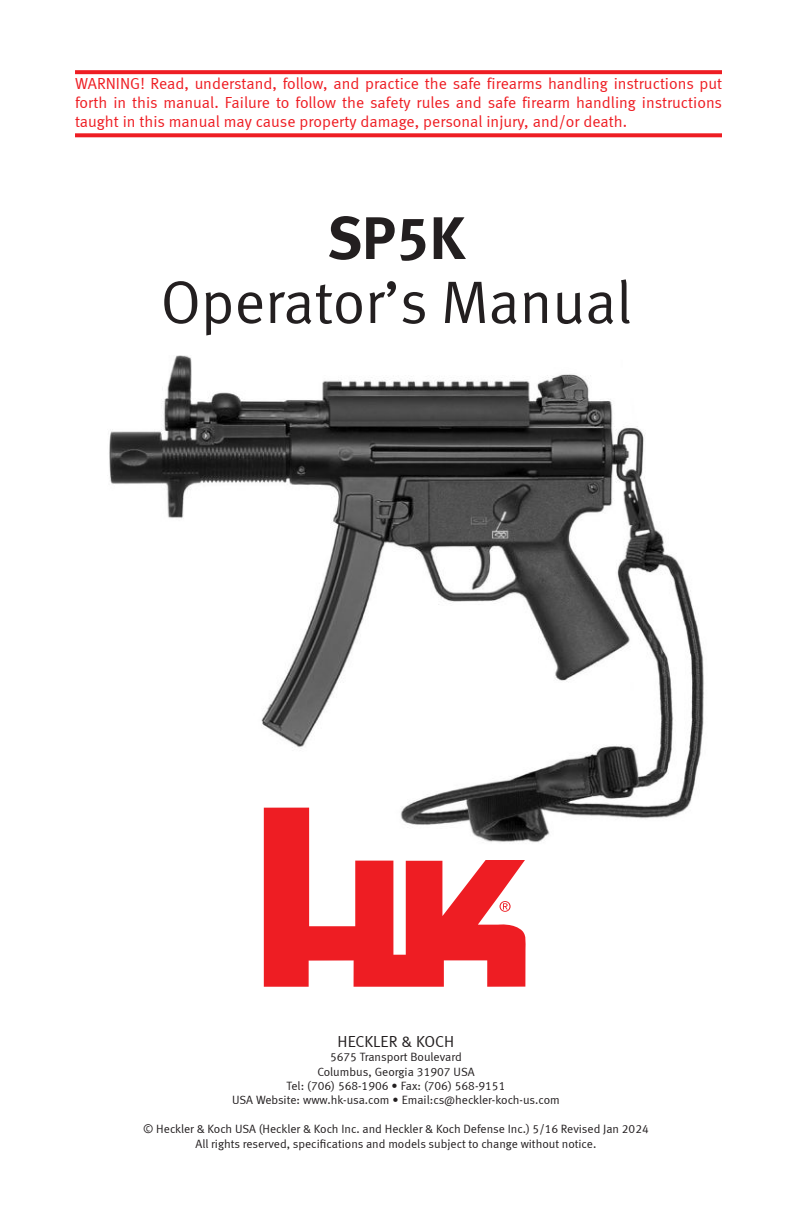
<style>
.page{position:relative;width:792px;height:1224px;background:#fff}
.page>*{position:absolute;margin:0;border:0;box-sizing:border-box;transform-origin:0 0}
.t1{font:60px "Meta Normal LF";color:#231f20}
.t2{font:60px "Meta Bold LF";color:#231f20}
.t3{font:16px/19.2px "Meta Normal LF";color:#ee1d23;text-align:justify}
.t4{font:16px "Meta Normal LF";color:#231f20}
.t5{font:12px/14.4px "Meta Normal LF";color:#231f20;text-align:center}
</style>
<div class="page">
<svg style="left:75px;top:70px;width:647px;height:4px;background:#ee262c"></svg>
<svg style="left:75px;top:133px;width:647px;height:4px;background:#ef2e33"></svg>
<img style="left:109px;top:355px;width:595px;height:619px">
<svg style="left:264px;top:807px;width:262px;height:180px;fill:#ee1d23"></svg>
<p class="t3" style="left:75px;top:74px;width:649px">WARNING! Read, understand, follow, and practice the safe firearms handling instructions put forth in this manual. Failure to follow the safety rules and safe firearm handling instructions taught in this manual may cause property damage, personal injury, and/or death.</p>
<h1 class="t2" style="left:327px;top:215px;width:139px">SP5K</h1>
<h1 class="t1" style="left:161px;top:277px;width:473px">Operator’s Manual</h1>
<h2 class="t4" style="left:338px;top:1034px;width:118px">HECKLER &amp; KOCH</h2>
<p class="t5" style="left:232px;top:1051px;width:329px">5675 Transport Boulevard<br>Columbus, Georgia 31907 USA<br>Tel: (706) 568-1906 • Fax: (706) 568-9151<br>USA Website: www.hk-usa.com • Email:cs@heckler-koch-us.com</p>
<p class="t5" style="left:143px;top:1123px;width:507px">© Heckler &amp; Koch USA (Heckler &amp; Koch Inc. and Heckler &amp; Koch Defense Inc.) 5/16 Revised Jan 2024<br>All rights reserved, specifications and models subject to change without notice.</p>
</div>
